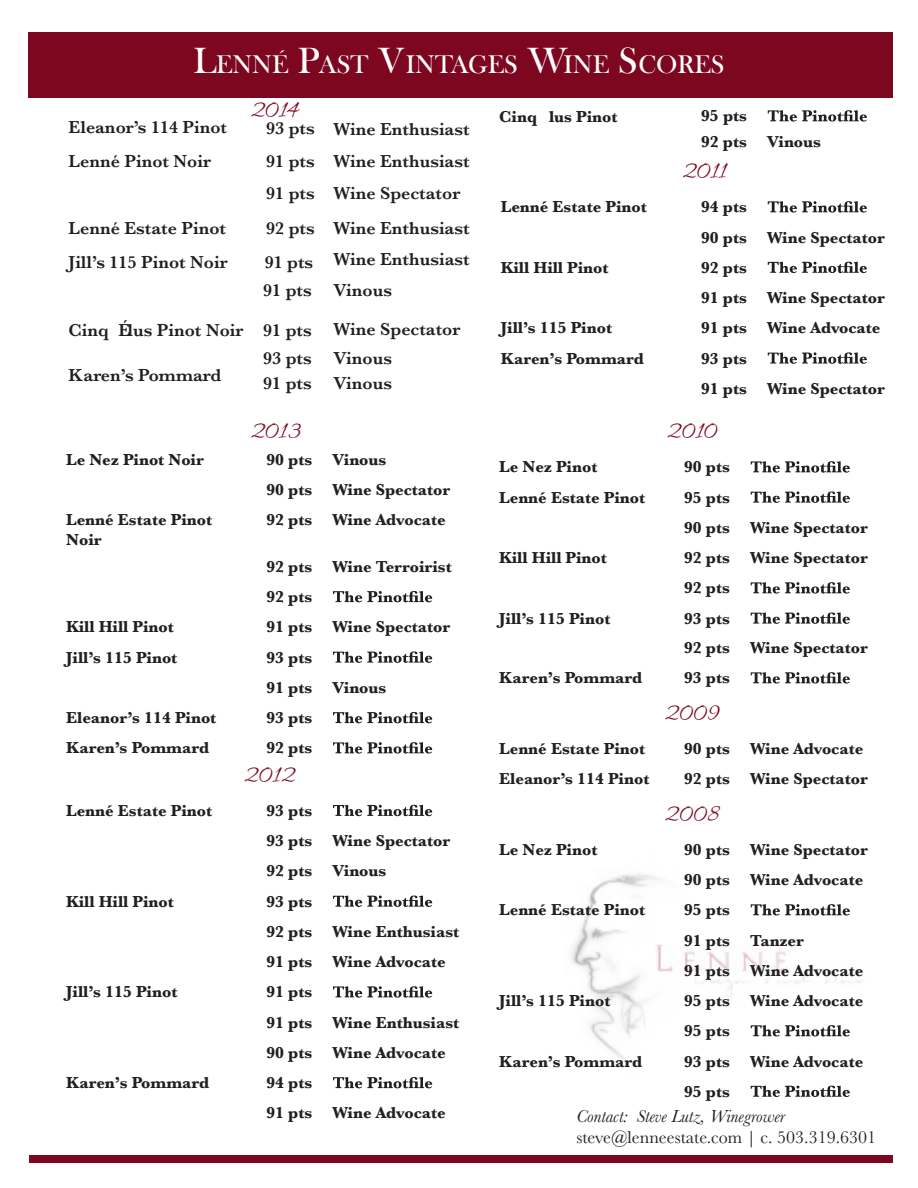
<style>
.page{position:relative;width:918px;height:1188px;background:#fff}
.page>*{position:absolute;margin:0;border:0;box-sizing:border-box;transform-origin:0 0}
.t1{font:26.25px "Bask Old Face";color:#fff}
.t2{font:25.5px "Allura";color:#7d071f}
.t3{font:600 18px/31.7px "Baskerville";color:#231f20}
.t4{font:18px "Baskerville";color:#231f20}
.t5{font:italic 18px "Baskerville";color:#231f20}
.t6{font:700 16.5px/30.3px "Baskerville";color:#231f20}
.s1{font-size:37.5px}
</style>
<div class="page">
<div style="left:28px;top:32px;width:864px;height:65px;background:#7d071f"></div>
<img style="left:571px;top:874px;width:291px;height:212px">
<svg style="left:768px;top:201px;width:99px;height:12px"></svg>
<svg style="left:768px;top:262px;width:99px;height:11px"></svg>
<svg style="left:768px;top:352px;width:99px;height:12px"></svg>
<svg style="left:751px;top:461px;width:99px;height:12px"></svg>
<svg style="left:751px;top:491px;width:99px;height:12px"></svg>
<svg style="left:751px;top:582px;width:99px;height:12px"></svg>
<svg style="left:751px;top:612px;width:99px;height:12px"></svg>
<svg style="left:751px;top:672px;width:99px;height:12px"></svg>
<svg style="left:751px;top:904px;width:99px;height:12px"></svg>
<svg style="left:751px;top:1025px;width:99px;height:12px"></svg>
<svg style="left:751px;top:1086px;width:99px;height:11px"></svg>
<div style="left:29px;top:1155px;width:863px;height:7px;background:#7d071f"></div>
<svg style="left:333px;top:591px;width:99px;height:11px"></svg>
<svg style="left:333px;top:651px;width:99px;height:12px"></svg>
<svg style="left:333px;top:712px;width:99px;height:11px"></svg>
<svg style="left:333px;top:742px;width:99px;height:12px"></svg>
<svg style="left:333px;top:805px;width:99px;height:11px"></svg>
<svg style="left:333px;top:896px;width:99px;height:11px"></svg>
<svg style="left:333px;top:986px;width:99px;height:12px"></svg>
<svg style="left:333px;top:1077px;width:99px;height:11px"></svg>
<svg style="left:768px;top:110px;width:99px;height:12px"></svg>
<h1 class="t1" style="left:193px;top:50px;width:532px"><span class="s1">L</span>ENNÉ <span class="s1">P</span>AST <span class="s1">V</span>INTAGES <span class="s1">W</span>INE <span class="s1">S</span>CORES</h1>
<h2 class="t2" style="left:250px;top:95px;width:50px">2014</h2>
<p class="t3" style="left:69px;top:111px;width:160px">Eleanor’s 114 Pinot</p>
<p class="t3" style="left:266px;top:113px;width:205px">93 pts Wine Enthusiast</p>
<p class="t3" style="left:69px;top:145px;width:144px">Lenné Pinot Noir</p>
<p class="t3" style="left:266px;top:145px;width:205px">91 pts Wine Enthusiast<br>91 pts Wine Spectator</p>
<p class="t3" style="left:69px;top:213px;width:159px">Lenné Estate Pinot</p>
<p class="t3" style="left:266px;top:213px;width:205px">92 pts Wine Enthusiast</p>
<p class="t3" style="left:69px;top:246px;width:160px">Jill’s 115 Pinot Noir</p>
<p class="t3" style="left:263px;top:244px;width:208px;line-height:31px">91 pts Wine Enthusiast<br>91 pts Vinous</p>
<p class="t3" style="left:263px;top:316px;width:199px;line-height:28.3px;text-indent:-195px">Cinq lus Pinot Noir 91 pts Wine Spectator<br>93 pts Vinous</p>
<p class="t3" style="left:69px;top:359px;width:154px">Karen’s Pommard</p>
<p class="t3" style="left:118px;top:314px;width:13px">É</p>
<p class="t3" style="left:263px;top:367px;width:130px">91 pts Vinous</p>
<h2 class="t2" style="left:250px;top:417px;width:53px">2013</h2>
<p class="t6" style="left:66px;top:444px;width:139px">Le Nez Pinot Noir</p>
<p class="t6" style="left:266px;top:444px;width:186px">90 pts Vinous<br>90 pts Wine Spectator</p>
<p class="t6" style="left:66px;top:510px;width:147px;line-height:19.8px">Lenné Estate Pinot<br>Noir</p>
<p class="t6" style="left:266px;top:505px;width:181px">92 pts Wine Advocate</p>
<p class="t6" style="left:266px;top:551px;width:187px">92 pts Wine Terroirist<br>92 pts</p>
<p class="t6" style="left:66px;top:612px;width:109px">Kill Hill Pinot</p>
<p class="t6" style="left:266px;top:612px;width:186px">91 pts Wine Spectator</p>
<p class="t6" style="left:66px;top:642px;width:113px">Jill’s 115 Pinot</p>
<p class="t6" style="left:266px;top:642px;width:122px">93 pts<br>91 pts Vinous</p>
<p class="t6" style="left:66px;top:703px;width:152px">Eleanor’s 114 Pinot</p>
<p class="t6" style="left:266px;top:703px;width:48px">93 pts</p>
<p class="t6" style="left:66px;top:733px;width:144px">Karen’s Pommard</p>
<p class="t6" style="left:266px;top:733px;width:48px">92 pts</p>
<h2 class="t2" style="left:244px;top:761px;width:53px">2012</h2>
<p class="t6" style="left:66px;top:796px;width:147px">Lenné Estate Pinot</p>
<p class="t6" style="left:266px;top:796px;width:186px">93 pts<br>93 pts Wine Spectator<br>92 pts Vinous</p>
<p class="t6" style="left:66px;top:886px;width:109px">Kill Hill Pinot</p>
<p class="t6" style="left:266px;top:886px;width:195px">93 pts<br>92 pts Wine Enthusiast<br>91 pts Wine Advocate</p>
<p class="t6" style="left:66px;top:977px;width:113px">Jill’s 115 Pinot</p>
<p class="t6" style="left:266px;top:977px;width:195px">91 pts<br>91 pts Wine Enthusiast<br>90 pts Wine Advocate</p>
<p class="t6" style="left:66px;top:1068px;width:144px">Karen’s Pommard</p>
<p class="t6" style="left:266px;top:1068px;width:181px">94 pts<br>91 pts Wine Advocate</p>
<p class="t6" style="left:499px;top:101px;width:120px">Cinq lus Pinot</p>
<p class="t6" style="left:701px;top:103px;width:122px;line-height:26px">95 pts<br>92 pts Vinous</p>
<h2 class="t2" style="left:682px;top:157px;width:46px">2011</h2>
<p class="t6" style="left:501px;top:192px;width:147px">Lenné Estate Pinot</p>
<p class="t6" style="left:701px;top:192px;width:186px">94 pts<br>90 pts Wine Spectator</p>
<p class="t6" style="left:501px;top:252px;width:109px">Kill Hill Pinot</p>
<p class="t6" style="left:701px;top:252px;width:186px">92 pts<br>91 pts Wine Spectator</p>
<p class="t6" style="left:501px;top:313px;width:113px">Jill’s 115 Pinot</p>
<p class="t6" style="left:701px;top:313px;width:181px">91 pts Wine Advocate</p>
<p class="t6" style="left:501px;top:343px;width:144px">Karen’s Pommard</p>
<p class="t6" style="left:701px;top:343px;width:186px">93 pts<br>91 pts Wine Spectator</p>
<h2 class="t2" style="left:667px;top:417px;width:52px">2010</h2>
<p class="t6" style="left:499px;top:452px;width:100px">Le Nez Pinot</p>
<p class="t6" style="left:684px;top:452px;width:48px">90 pts</p>
<p class="t6" style="left:499px;top:482px;width:147px">Lenné Estate Pinot</p>
<p class="t6" style="left:684px;top:482px;width:186px">95 pts<br>90 pts Wine Spectator</p>
<p class="t6" style="left:499px;top:543px;width:109px">Kill Hill Pinot</p>
<p class="t6" style="left:684px;top:543px;width:186px">92 pts Wine Spectator<br>92 pts</p>
<p class="t6" style="left:499px;top:603px;width:113px">Jill’s 115 Pinot</p>
<p class="t6" style="left:684px;top:604px;width:186px;line-height:29.5px">93 pts<br>92 pts Wine Spectator</p>
<p class="t6" style="left:499px;top:663px;width:144px">Karen’s Pommard</p>
<p class="t6" style="left:684px;top:663px;width:48px">93 pts</p>
<h2 class="t2" style="left:664px;top:699px;width:57px">2009</h2>
<p class="t6" style="left:499px;top:733px;width:147px">Lenné Estate Pinot</p>
<p class="t6" style="left:684px;top:733px;width:181px">90 pts Wine Advocate</p>
<p class="t6" style="left:499px;top:763px;width:152px">Eleanor’s 114 Pinot</p>
<p class="t6" style="left:684px;top:763px;width:186px">92 pts Wine Spectator</p>
<h2 class="t2" style="left:664px;top:799px;width:57px">2008</h2>
<p class="t6" style="left:499px;top:834px;width:100px">Le Nez Pinot</p>
<p class="t6" style="left:684px;top:834px;width:186px">90 pts Wine Spectator<br>90 pts Wine Advocate</p>
<p class="t6" style="left:499px;top:895px;width:147px">Lenné Estate Pinot</p>
<p class="t6" style="left:684px;top:895px;width:181px">95 pts<br>91 pts Tanzer<br>91 pts Wine Advocate</p>
<p class="t6" style="left:499px;top:986px;width:113px">Jill’s 115 Pinot</p>
<p class="t6" style="left:684px;top:986px;width:181px">95 pts Wine Advocate<br>95 pts</p>
<p class="t6" style="left:499px;top:1046px;width:144px">Karen’s Pommard</p>
<p class="t6" style="left:684px;top:1046px;width:181px">93 pts Wine Advocate<br>95 pts</p>
<p class="t4" style="left:576px;top:1126px;width:301px">steve@lenneestate.com | c. 503.319.6301</p>
<p class="t5" style="left:576px;top:1104px;width:210px">Contact: Steve Lutz, Winegrower</p>
</div>
